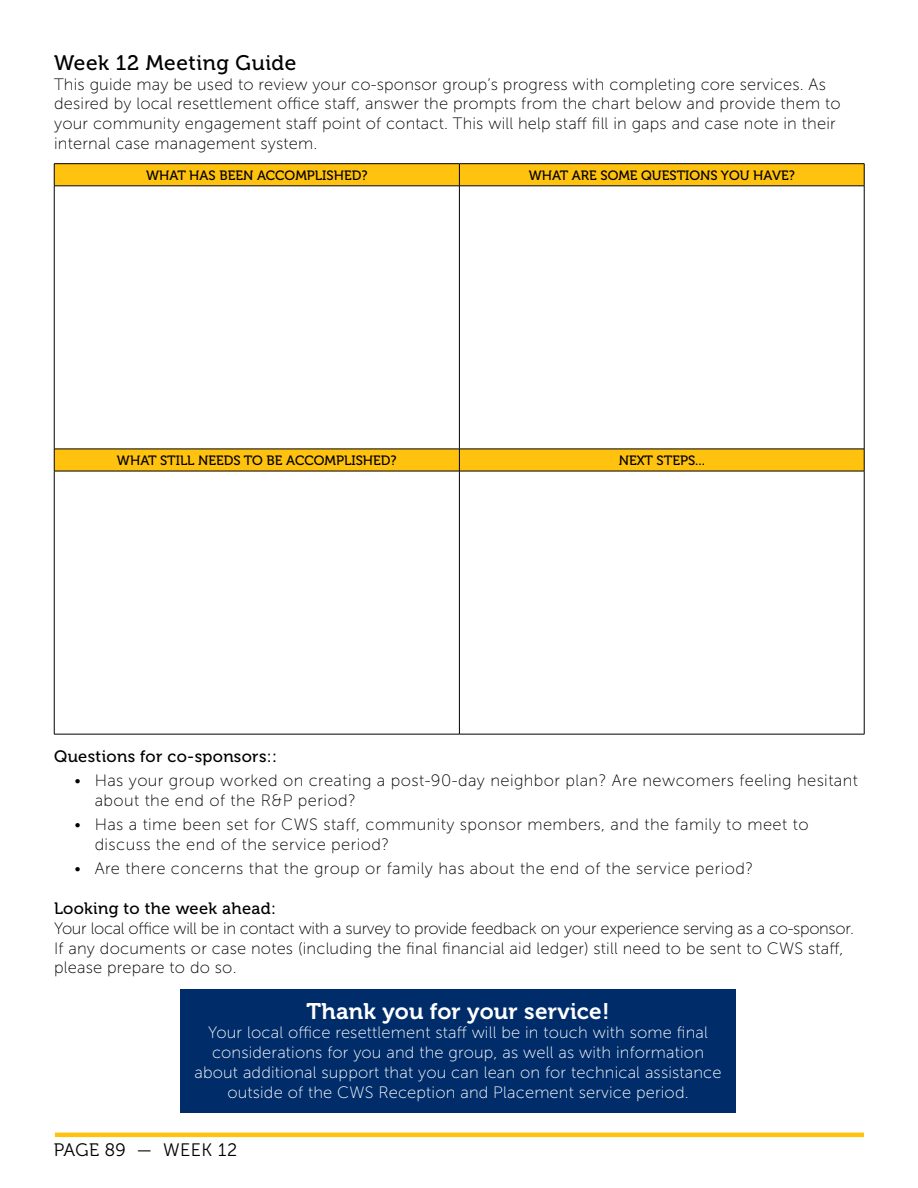
<style>
.page{position:relative;width:918px;height:1188px;background:#fff}
.page>*{position:absolute;margin:0;border:0;box-sizing:border-box;transform-origin:0 0}
.t1{font:22.5px "Museo 700";letter-spacing:.01em;color:#fff}
.t2{font:21px "Museo 500";letter-spacing:.025em;color:#000}
.t3{font:18px "Museo 300";letter-spacing:.015em;color:#000}
.t4{font:16.5px/19.8px "Museo Sans 100";letter-spacing:.01em;color:#000}
.t5{font:16.5px/19.8px "Museo Sans 100";letter-spacing:.01em;color:#fff;text-align:center}
.t6{font:16.5px "Museo 500";letter-spacing:.02em;color:#000}
.t7{font:13.5px "Museo 500";color:#000}
.s1{font-family:"Museo Sans 300"}
</style>
<div class="page">
<hr style="left:55px;top:1133px;width:809px;height:4px;background:#ffc20e">
<div style="left:180px;top:990px;width:556px;height:123px;background:#002d6a"></div>
<div style="left:55px;top:164px;width:809px;height:307px;background:#ffc20e"></div>
<svg style="left:55px;top:187px;width:809px;height:262px"></svg>
<svg style="left:55px;top:472px;width:809px;height:262px"></svg>
<svg style="left:54px;top:164px;width:1px;height:22px"></svg>
<svg style="left:459px;top:164px;width:1px;height:22px"></svg>
<svg style="left:864px;top:164px;width:1px;height:22px"></svg>
<hr style="left:54px;top:186px;width:405px;height:1px;background:#000">
<hr style="left:54px;top:186px;width:1px;height:263px;background:#000">
<hr style="left:459px;top:186px;width:405px;height:1px;background:#000">
<hr style="left:459px;top:186px;width:1px;height:263px;background:#000">
<hr style="left:864px;top:186px;width:1px;height:263px;background:#000">
<svg style="left:54px;top:450px;width:1px;height:21px"></svg>
<svg style="left:459px;top:450px;width:1px;height:21px"></svg>
<svg style="left:864px;top:449px;width:1px;height:22px"></svg>
<hr style="left:54px;top:471px;width:405px;height:1px;background:#000">
<hr style="left:54px;top:471px;width:1px;height:263px;background:#000">
<hr style="left:459px;top:471px;width:405px;height:1px;background:#000">
<hr style="left:459px;top:471px;width:1px;height:263px;background:#000">
<hr style="left:864px;top:471px;width:1px;height:263px;background:#000">
<hr style="left:54px;top:734px;width:405px;height:1px;background:#000">
<hr style="left:459px;top:734px;width:405px;height:1px;background:#000">
<hr style="left:54px;top:163px;width:405px;height:1px;background:#000">
<hr style="left:459px;top:163px;width:405px;height:1px;background:#000">
<hr style="left:54px;top:449px;width:405px;height:1px;background:#000">
<hr style="left:459px;top:449px;width:405px;height:1px;background:#000">
<p class="t2" style="left:54px;top:51px;width:244px">Week 12 Meeting Guide</p>
<p class="t4" style="left:54px;top:74px;width:788px">This guide may be used to review your co-sponsor group’s progress with completing core services. As desired by local resettlement office staff, answer the prompts from the chart below and provide them to your community engagement staff point of contact. This will help staff fill in gaps and case note in their internal case management system.</p>
<p class="t7" style="left:146px;top:168px;width:223px">WHAT HAS BEEN ACCOMPLISHED?</p>
<p class="t7" style="left:529px;top:168px;width:268px">WHAT ARE SOME QUESTIONS YOU HAVE?</p>
<p class="t7" style="left:117px;top:453px;width:281px">WHAT STILL NEEDS TO BE ACCOMPLISHED?</p>
<p class="t7" style="left:619px;top:453px;width:88px">NEXT STEPS...</p>
<p class="t6" style="left:54px;top:748px;width:224px">Questions for co-sponsors::</p>
<p class="t4" style="left:95px;top:771px;width:765px;text-indent:-20px">• Has your group worked on creating a post-90-day neighbor plan? Are newcomers feeling hesitant about the end of the R&amp;P period?</p>
<p class="t4" style="left:95px;top:815px;width:715px;text-indent:-20px">• Has a time been set for CWS staff, community sponsor members, and the family to meet to discuss the end of the service period?</p>
<p class="t4" style="left:74px;top:859px;width:680px">• Are there concerns that the group or family has about the end of the service period?</p>
<p class="t6" style="left:54px;top:899px;width:223px">Looking to the week ahead:</p>
<p class="t4" style="left:54px;top:918px;width:801px">Your local office will be in contact with a survey to provide feedback on your experience serving as a co-sponsor.<br>If any documents or case notes (including the final financial aid ledger) still need to be sent to CWS staff, please prepare to do so.</p>
<h1 class="t1" style="left:307px;top:998px;width:305px">Thank you for your service!</h1>
<p class="t5" style="left:194px;top:1023px;width:529px">Your local office resettlement staff will be in touch with some final considerations for you and the group, as well as with information about additional support that you can lean on for technical assistance outside of the CWS Reception and Placement service period.</p>
<p class="t3" style="left:54px;top:1140px;width:185px">PAGE 89 — <span class="s1">WEEK 12</span></p>
</div>
